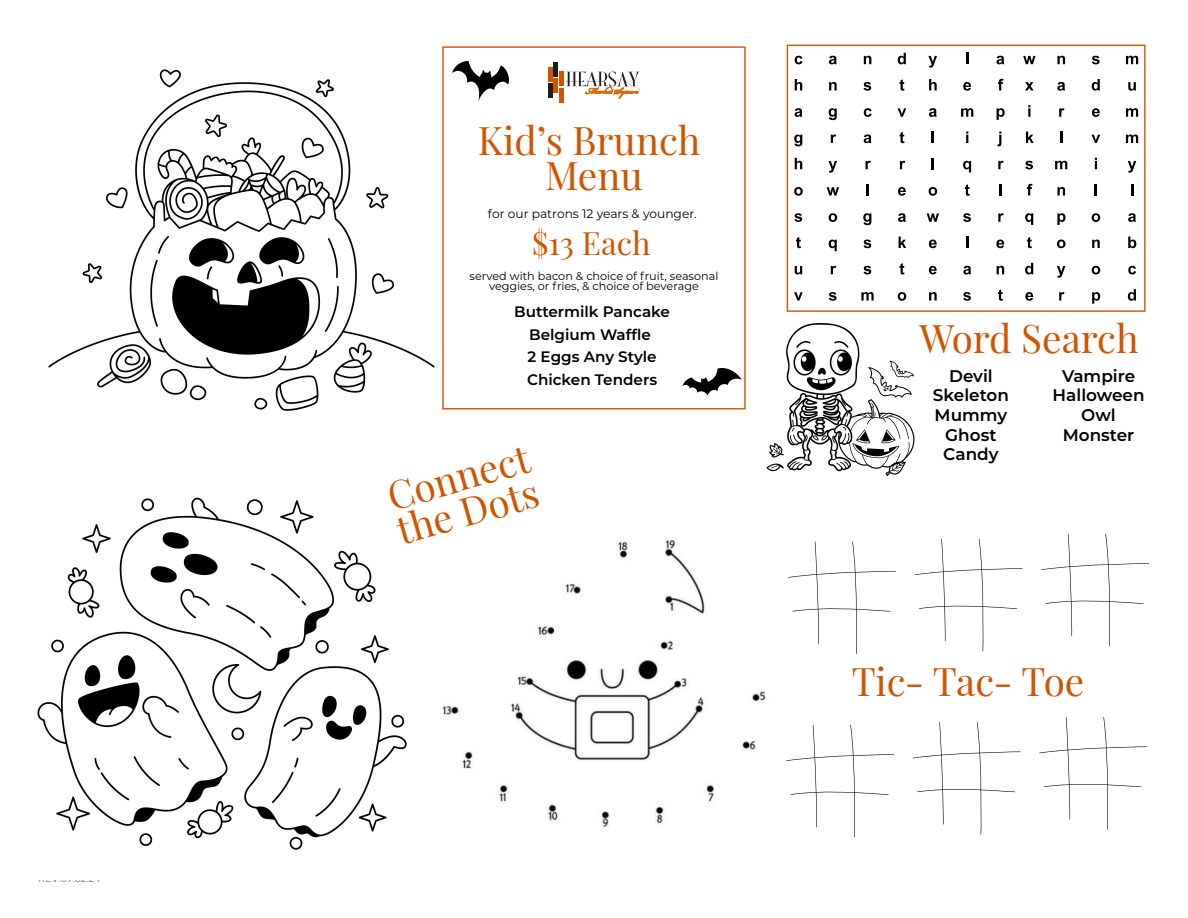
<style>
.page{position:relative;width:1188px;height:918px;background:#fff}
.page>*{position:absolute;margin:0;border:0;box-sizing:border-box;transform-origin:0 0}
.t1{font:38.55px/35.5px "Playfair Display";color:#d15400;text-align:center}
.t2{font:31.5px "Playfair Display";color:#d15400}
.t3{font:600 16.8px/19.6px "Montserrat";color:#000;text-align:center}
.t4{font:600 15.15px/22.8px "Montserrat";color:#000;text-align:center}
.t5{font:12.3px "Montserrat";color:#000}
.t6{font:11.25px/10.4px "Montserrat";color:#000;text-align:center}
.t7{font:300 9.75px "Montserrat";color:#424242}
</style>
<div class="page">
<img style="left:48px;top:69px;width:395px;height:342px">
<img style="left:766px;top:323px;width:149px;height:153px">
<div style="left:442px;top:46px;width:304px;height:363px;border:1px solid #d15400"></div>
<svg style="left:788px;top:541px;width:108px;height:113px"></svg>
<svg style="left:915px;top:539px;width:108px;height:112px"></svg>
<svg style="left:1041px;top:534px;width:108px;height:112px"></svg>
<svg style="left:786px;top:725px;width:108px;height:112px"></svg>
<svg style="left:913px;top:722px;width:108px;height:113px"></svg>
<svg style="left:1039px;top:717px;width:108px;height:113px"></svg>
<img style="left:37px;top:497px;width:370px;height:353px">
<div style="left:787px;top:45px;width:359px;height:267px;border:1px solid #d15400"></div>
<img style="left:442px;top:539px;width:324px;height:289px">
<svg style="left:928px;top:56px;width:9px;height:12px"></svg>
<svg style="left:929px;top:79px;width:8px;height:11px"></svg>
<svg style="left:929px;top:108px;width:8px;height:9px"></svg>
<svg style="left:932px;top:132px;width:2px;height:11px"></svg>
<svg style="left:932px;top:158px;width:2px;height:11px"></svg>
<svg style="left:929px;top:187px;width:8px;height:9px"></svg>
<svg style="left:927px;top:213px;width:12px;height:9px"></svg>
<svg style="left:929px;top:240px;width:8px;height:8px"></svg>
<svg style="left:929px;top:266px;width:8px;height:8px"></svg>
<svg style="left:929px;top:292px;width:8px;height:9px"></svg>
<svg style="left:966px;top:53px;width:2px;height:11px"></svg>
<svg style="left:963px;top:82px;width:8px;height:9px"></svg>
<svg style="left:961px;top:108px;width:12px;height:9px"></svg>
<svg style="left:966px;top:132px;width:2px;height:11px"></svg>
<svg style="left:963px;top:161px;width:8px;height:11px"></svg>
<svg style="left:965px;top:184px;width:5px;height:12px"></svg>
<svg style="left:963px;top:213px;width:8px;height:9px"></svg>
<svg style="left:966px;top:237px;width:2px;height:11px"></svg>
<svg style="left:963px;top:266px;width:8px;height:8px"></svg>
<svg style="left:963px;top:292px;width:8px;height:9px"></svg>
<svg style="left:996px;top:56px;width:8px;height:8px"></svg>
<svg style="left:998px;top:79px;width:6px;height:11px"></svg>
<svg style="left:997px;top:108px;width:8px;height:12px"></svg>
<svg style="left:997px;top:132px;width:4px;height:14px"></svg>
<svg style="left:998px;top:161px;width:6px;height:8px"></svg>
<svg style="left:999px;top:184px;width:2px;height:12px"></svg>
<svg style="left:998px;top:213px;width:6px;height:9px"></svg>
<svg style="left:996px;top:240px;width:8px;height:8px"></svg>
<svg style="left:997px;top:266px;width:7px;height:8px"></svg>
<svg style="left:998px;top:289px;width:5px;height:12px"></svg>
<svg style="left:1023px;top:56px;width:13px;height:8px"></svg>
<svg style="left:1025px;top:82px;width:9px;height:8px"></svg>
<svg style="left:1028px;top:105px;width:2px;height:12px"></svg>
<svg style="left:1026px;top:132px;width:8px;height:11px"></svg>
<svg style="left:1025px;top:161px;width:8px;height:8px"></svg>
<svg style="left:1027px;top:184px;width:5px;height:12px"></svg>
<svg style="left:1025px;top:213px;width:8px;height:12px"></svg>
<svg style="left:1027px;top:237px;width:5px;height:11px"></svg>
<svg style="left:1025px;top:263px;width:8px;height:11px"></svg>
<svg style="left:1025px;top:292px;width:8px;height:9px"></svg>
<svg style="left:795px;top:56px;width:8px;height:8px"></svg>
<svg style="left:795px;top:79px;width:7px;height:11px"></svg>
<svg style="left:795px;top:108px;width:7px;height:9px"></svg>
<svg style="left:794px;top:134px;width:8px;height:12px"></svg>
<svg style="left:795px;top:158px;width:7px;height:11px"></svg>
<svg style="left:794px;top:187px;width:9px;height:9px"></svg>
<svg style="left:794px;top:213px;width:8px;height:9px"></svg>
<svg style="left:796px;top:237px;width:5px;height:11px"></svg>
<svg style="left:795px;top:266px;width:7px;height:8px"></svg>
<svg style="left:794px;top:292px;width:9px;height:9px"></svg>
<svg style="left:829px;top:56px;width:8px;height:8px"></svg>
<svg style="left:829px;top:82px;width:8px;height:8px"></svg>
<svg style="left:829px;top:108px;width:8px;height:12px"></svg>
<svg style="left:831px;top:134px;width:5px;height:9px"></svg>
<svg style="left:829px;top:161px;width:8px;height:12px"></svg>
<svg style="left:827px;top:187px;width:12px;height:9px"></svg>
<svg style="left:829px;top:213px;width:8px;height:9px"></svg>
<svg style="left:829px;top:240px;width:8px;height:11px"></svg>
<svg style="left:831px;top:266px;width:5px;height:8px"></svg>
<svg style="left:829px;top:292px;width:8px;height:9px"></svg>
<svg style="left:864px;top:56px;width:7px;height:8px"></svg>
<svg style="left:863px;top:82px;width:8px;height:9px"></svg>
<svg style="left:864px;top:108px;width:8px;height:9px"></svg>
<svg style="left:864px;top:134px;width:7px;height:9px"></svg>
<svg style="left:865px;top:161px;width:6px;height:8px"></svg>
<svg style="left:866px;top:184px;width:3px;height:12px"></svg>
<svg style="left:863px;top:213px;width:8px;height:12px"></svg>
<svg style="left:863px;top:240px;width:8px;height:8px"></svg>
<svg style="left:863px;top:266px;width:8px;height:8px"></svg>
<svg style="left:861px;top:292px;width:13px;height:9px"></svg>
<svg style="left:898px;top:53px;width:8px;height:11px"></svg>
<svg style="left:900px;top:79px;width:4px;height:12px"></svg>
<svg style="left:898px;top:108px;width:8px;height:9px"></svg>
<svg style="left:900px;top:132px;width:4px;height:11px"></svg>
<svg style="left:900px;top:161px;width:5px;height:8px"></svg>
<svg style="left:898px;top:187px;width:8px;height:9px"></svg>
<svg style="left:898px;top:213px;width:8px;height:9px"></svg>
<svg style="left:899px;top:237px;width:7px;height:11px"></svg>
<svg style="left:900px;top:263px;width:4px;height:11px"></svg>
<svg style="left:898px;top:292px;width:8px;height:9px"></svg>
<svg style="left:1057px;top:56px;width:8px;height:8px"></svg>
<svg style="left:1057px;top:82px;width:8px;height:9px"></svg>
<svg style="left:1059px;top:108px;width:6px;height:9px"></svg>
<svg style="left:1060px;top:132px;width:2px;height:11px"></svg>
<svg style="left:1055px;top:161px;width:12px;height:8px"></svg>
<svg style="left:1057px;top:187px;width:8px;height:9px"></svg>
<svg style="left:1057px;top:213px;width:9px;height:12px"></svg>
<svg style="left:1057px;top:240px;width:9px;height:8px"></svg>
<svg style="left:1057px;top:266px;width:8px;height:12px"></svg>
<svg style="left:1059px;top:292px;width:6px;height:9px"></svg>
<svg style="left:1092px;top:56px;width:8px;height:8px"></svg>
<svg style="left:1092px;top:79px;width:8px;height:12px"></svg>
<svg style="left:1092px;top:108px;width:8px;height:9px"></svg>
<svg style="left:1092px;top:135px;width:8px;height:8px"></svg>
<svg style="left:1095px;top:158px;width:2px;height:11px"></svg>
<svg style="left:1095px;top:184px;width:2px;height:12px"></svg>
<svg style="left:1092px;top:213px;width:8px;height:9px"></svg>
<svg style="left:1092px;top:240px;width:8px;height:8px"></svg>
<svg style="left:1092px;top:266px;width:8px;height:8px"></svg>
<svg style="left:1092px;top:292px;width:8px;height:12px"></svg>
<svg style="left:1126px;top:56px;width:12px;height:8px"></svg>
<svg style="left:1128px;top:82px;width:8px;height:9px"></svg>
<svg style="left:1126px;top:108px;width:12px;height:9px"></svg>
<svg style="left:1126px;top:134px;width:12px;height:9px"></svg>
<svg style="left:1128px;top:161px;width:8px;height:12px"></svg>
<svg style="left:1131px;top:184px;width:2px;height:12px"></svg>
<svg style="left:1128px;top:213px;width:8px;height:9px"></svg>
<svg style="left:1128px;top:237px;width:8px;height:11px"></svg>
<svg style="left:1128px;top:266px;width:8px;height:8px"></svg>
<svg style="left:1128px;top:289px;width:8px;height:12px"></svg>
<svg style="left:452px;top:61px;width:57px;height:40px"></svg>
<svg style="left:683px;top:368px;width:59px;height:27px"></svg>
<hr style="left:548px;top:83px;width:4px;height:15px;background:#1d1d1b">
<hr style="left:548px;top:67px;width:4px;height:15px;background:#d15400">
<hr style="left:559px;top:88px;width:4px;height:15px;background:#d15400">
<hr style="left:559px;top:71px;width:4px;height:15px;background:#d15400">
<hr style="left:554px;top:79px;width:4px;height:14px;background:#d15400">
<hr style="left:554px;top:62px;width:4px;height:15px;background:#1d1d1b">
<svg style="left:566px;top:71px;width:74px;height:28px"></svg>
<p class="t7" style="left:38px;top:872px;width:64px">REV.07.02.24</p>
<h1 class="t1" style="left:478px;top:119px;width:224px">Kid’s Brunch<br>Menu</h1>
<p class="t5" style="left:488px;top:205px;width:210px">for our patrons 12 years &amp; younger.</p>
<h2 class="t2" style="left:532px;top:219px;width:120px">$13 Each</h2>
<p class="t6" style="left:470px;top:270px;width:250px">served with bacon &amp; choice of fruit, seasonal veggies, or fries, &amp; choice of beverage</p>
<h3 class="t4" style="left:514px;top:299px;width:157px">Buttermilk Pancake<br>Belgium Waffle<br>2 Eggs Any Style<br>Chicken Tenders</h3>
<h1 class="t1" style="left:382px;top:477px;width:147px;text-align:left;rotate:-16deg">Connect the Dots</h1>
<h1 class="t1" style="left:919px;top:318px;width:221px">Word Search</h1>
<h3 class="t3" style="left:933px;top:365px;width:78px">Devil<br>Skeleton<br>Mummy<br>Ghost<br>Candy</h3>
<h3 class="t3" style="left:1053px;top:365px;width:93px">Vampire<br>Halloween<br>Owl<br>Monster</h3>
<h1 class="t1" style="left:852px;top:661px;width:234px">Tic- Tac- Toe</h1>
</div>
